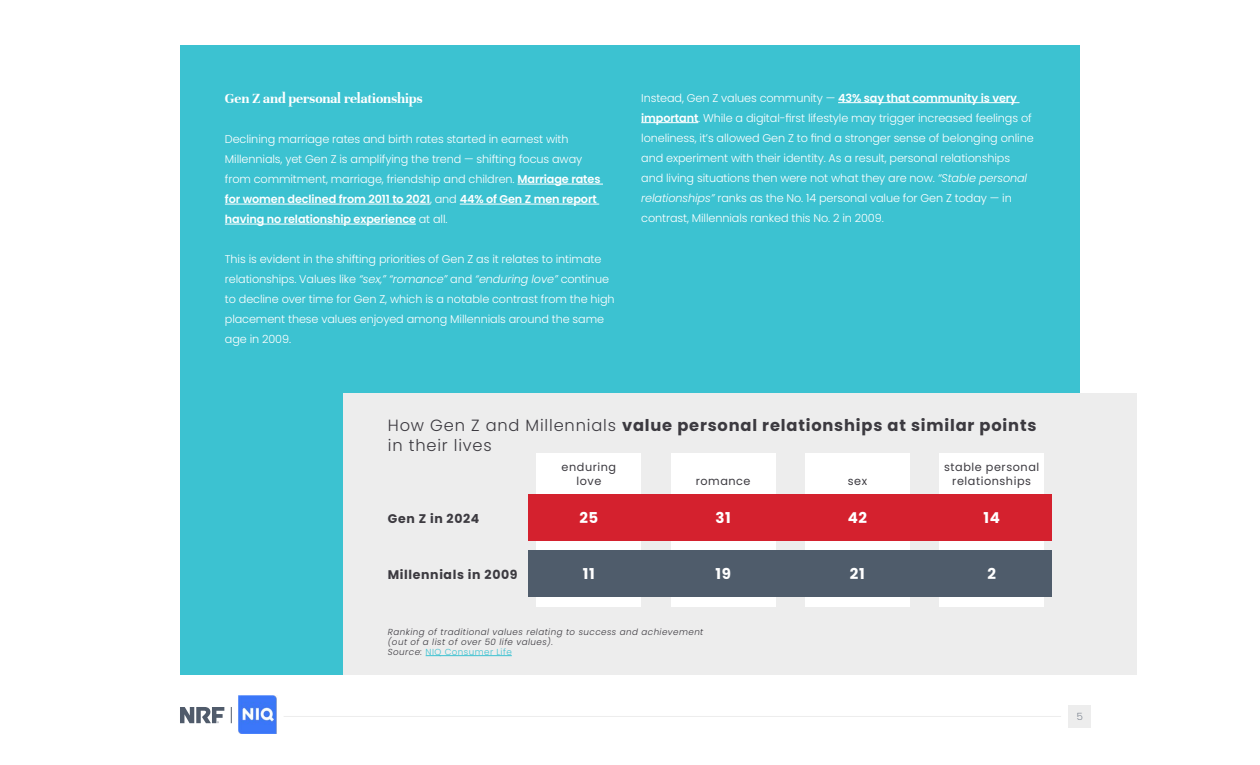
<style>
.page{position:relative;width:1260px;height:765px;background:#fff}
.page>*{position:absolute;margin:0;border:0;box-sizing:border-box;transform-origin:0 0}
.t1{font:700 16.25px/20px "Poppins";letter-spacing:.05em;color:#3c3a40}
.t2{font:700 15px "Unna";letter-spacing:-.01em;color:#fff}
.t3{font:700 15px "Poppins";letter-spacing:.05em;color:#fff}
.t4{font:700 12.5px "Poppins";letter-spacing:.05em;color:#3c3a40}
.t5{font:300 11.25px/20px "Poppins";letter-spacing:-.01em;color:#fff}
.t6{font:11.25px/13.5px "Poppins";letter-spacing:.05em;color:#3c3a40;text-align:center}
.t7{font:200 10px "Poppins";color:#505b6b}
.t8{font:italic 300 8.75px/10px "Poppins";letter-spacing:.05em;color:#3c3a40}
.s1{font-weight:600}
.s2{font-style:italic}
.s3{font-weight:300}
.s4{font-style:normal;color:#3cc2d1}
</style>
<div class="page">
<img style="left:238px;top:695px;width:39px;height:38px">
<div style="left:1069px;top:705px;width:22px;height:23px;background:#ededed"></div>
<hr style="left:284px;top:716px;width:777px;height:1px;background:#ededed">
<svg style="left:180px;top:707px;width:44px;height:16px"></svg>
<svg style="left:231px;top:707px;width:1px;height:16px"></svg>
<div style="left:180px;top:45px;width:900px;height:630px;background:#3cc2d1"></div>
<div style="left:343px;top:394px;width:793px;height:281px;background:#ededed"></div>
<div style="left:537px;top:453px;width:104px;height:153px;background:#fff"></div>
<div style="left:671px;top:453px;width:104px;height:153px;background:#fff"></div>
<div style="left:805px;top:453px;width:105px;height:153px;background:#fff"></div>
<div style="left:939px;top:453px;width:105px;height:153px;background:#fff"></div>
<div style="left:528px;top:494px;width:524px;height:47px;background:#d4212e"></div>
<div style="left:528px;top:550px;width:524px;height:47px;background:#4f5c6b"></div>
<hr style="left:426px;top:655px;width:86px;height:1px;background:#3cc2d1">
<hr style="left:838px;top:102px;width:182px;height:1px;background:#fff">
<hr style="left:641px;top:122px;width:57px;height:1px;background:#fff">
<hr style="left:518px;top:184px;width:85px;height:1px;background:#fff">
<hr style="left:225px;top:204px;width:205px;height:1px;background:#fff">
<hr style="left:460px;top:204px;width:139px;height:1px;background:#fff">
<hr style="left:225px;top:224px;width:191px;height:1px;background:#fff">
<h2 class="t2" style="left:225px;top:90px;width:199px">Gen Z and personal relationships</h2>
<p class="t5" style="left:225px;top:129px;width:377px">Declining marriage rates and birth rates started in earnest with Millennials, yet Gen Z is amplifying the trend — shifting focus away from commitment, marriage, friendship and children. <span class="s1">Marriage rates for women declined from 2011 to 2021</span>, and <span class="s1">44% of Gen Z men report having no relationship experience</span> at all.</p>
<p class="t5" style="left:225px;top:249px;width:391px">This is evident in the shifting priorities of Gen Z as it relates to intimate relationships. Values like <span class="s2">“sex,” “romance”</span> and <span class="s2">“enduring love”</span> continue to decline over time for Gen Z, which is a notable contrast from the high placement these values enjoyed among Millennials around the same age in 2009.</p>
<p class="t5" style="left:641px;top:88px;width:394px">Instead, Gen Z values community — <span class="s1">43% say that community is very important</span>. While a digital-first lifestyle may trigger increased feelings of loneliness, it’s allowed Gen Z to find a stronger sense of belonging online and experiment with their identity. As a result, personal relationships and living situations then were not what they are now. <span class="s2">“Stable personal relationships”</span> ranks as the No. 14 personal value for Gen Z today — in contrast, Millennials ranked this No. 2 in 2009.</p>
<h1 class="t1" style="left:388px;top:416px;width:650px"><span class="s3">How Gen Z and Millennials</span> value personal relationships at similar points <span class="s3">in their lives</span></h1>
<p class="t4" style="left:388px;top:511px;width:93px">Gen Z in 2024</p>
<p class="t6" style="left:562px;top:460px;width:56px">enduring love</p>
<h2 class="t3" style="left:579px;top:509px;width:21px">25</h2>
<p class="t6" style="left:696px;top:474px;width:56px">romance</p>
<h2 class="t3" style="left:715px;top:509px;width:17px">31</h2>
<p class="t6" style="left:848px;top:474px;width:21px">sex</p>
<h2 class="t3" style="left:848px;top:509px;width:21px">42</h2>
<p class="t6" style="left:944px;top:460px;width:97px">stable personal relationships</p>
<h2 class="t3" style="left:983px;top:509px;width:18px">14</h2>
<p class="t4" style="left:388px;top:567px;width:131px">Millennials in 2009</p>
<h2 class="t3" style="left:583px;top:565px;width:14px">11</h2>
<h2 class="t3" style="left:715px;top:565px;width:17px">19</h2>
<h2 class="t3" style="left:850px;top:565px;width:16px">21</h2>
<h2 class="t3" style="left:987px;top:565px;width:10px">2</h2>
<p class="t8" style="left:388px;top:627px;width:317px">Ranking of traditional values relating to success and achievement (out of a list of over 50 life values).<br>Source: <span class="s4">NIQ Consumer Life</span></p>
<p class="t7" style="left:1077px;top:711px;width:8px">5</p>
</div>
